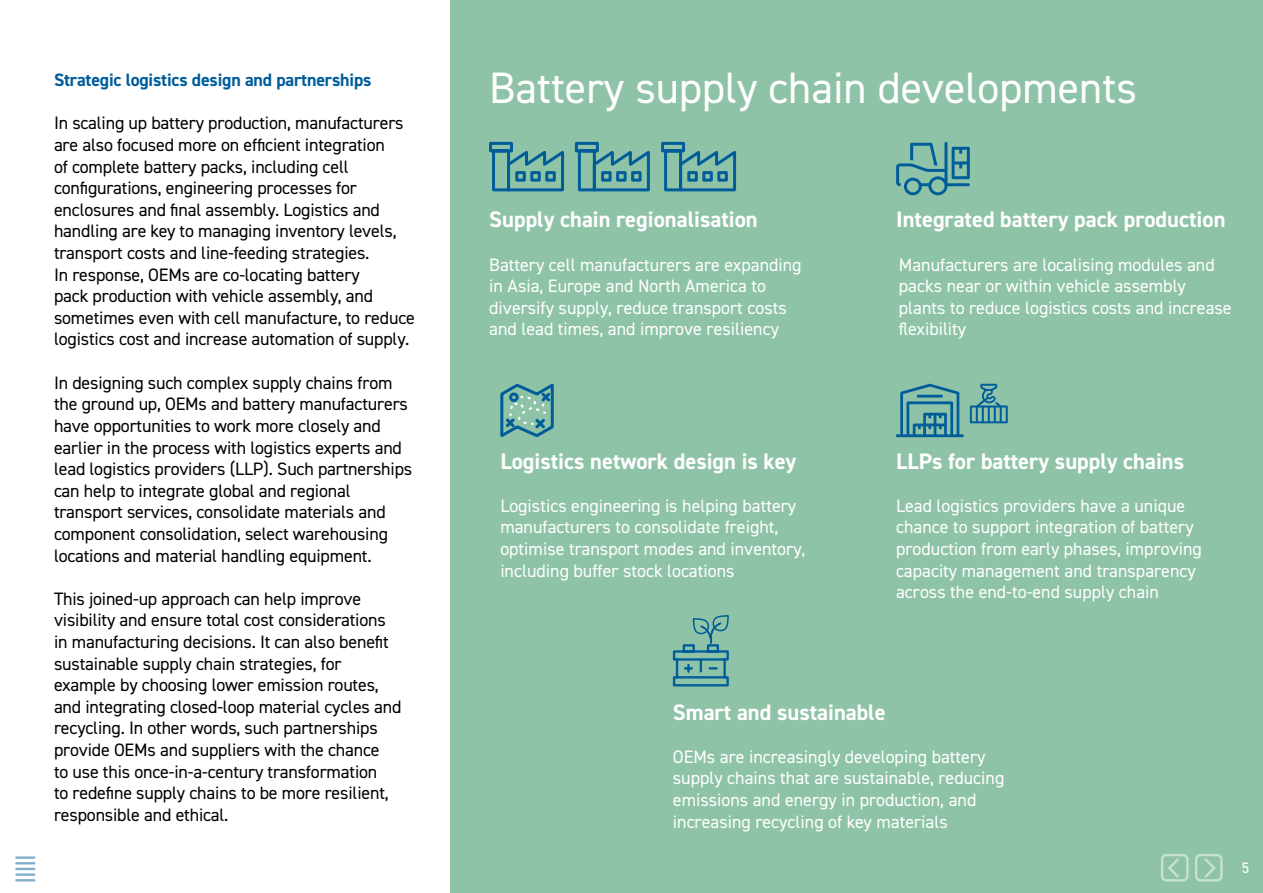
<style>
.page{position:relative;width:1263px;height:893px;background:#fff}
.page>*{position:absolute;margin:0;border:0;box-sizing:border-box;transform-origin:0 0}
.t1{font:44.1px "DIN2014";color:#fff}
.t2{font:700 22.5px "DIN2014";color:#fff}
.t3{font:18px/21.6px "DIN2014";letter-spacing:-.01em;color:#000}
.t4{font:18px/21.6px "DIN2014";color:#fff}
.t5{font:700 18px "DIN2014";letter-spacing:-.01em;color:#005d9a}
.t6{font:15px "DIN2014";color:#fff}
</style>
<div class="page">
<div style="left:450px;top:0;width:813px;height:893px;background:#8ec3a7"></div>
<svg style="left:489px;top:141px;width:75px;height:51px"></svg>
<svg style="left:574px;top:141px;width:76px;height:51px"></svg>
<svg style="left:661px;top:141px;width:76px;height:51px"></svg>
<svg style="left:896px;top:142px;width:74px;height:53px"></svg>
<svg style="left:500px;top:383px;width:54px;height:54px"></svg>
<svg style="left:896px;top:384px;width:67px;height:53px"></svg>
<svg style="left:970px;top:384px;width:38px;height:39px"></svg>
<svg style="left:672px;top:615px;width:57px;height:72px"></svg>
<div style="left:1195px;top:854px;width:27px;height:27px;border:2px solid #fff;border-radius:4px"></div>
<svg style="left:1202px;top:855px;width:15px;height:25px"></svg>
<div style="left:1161px;top:854px;width:27px;height:27px;border:2px solid #fff;border-radius:4px"></div>
<svg style="left:1166px;top:855px;width:16px;height:25px"></svg>
<hr style="left:16px;top:856px;width:18px;height:3px;background:#005d9a">
<svg style="left:16px;top:862px;width:18px;height:8px"></svg>
<hr style="left:16px;top:873px;width:18px;height:3px;background:#005d9a">
<svg style="left:16px;top:879px;width:18px;height:2px"></svg>
<p class="t5" style="left:54px;top:71px;width:319px">Strategic logistics design and partnerships</p>
<p class="t3" style="left:54px;top:113px;width:362px">In scaling up battery production, manufacturers are also focused more on efficient integration<br>of complete battery packs, including cell configurations, engineering processes for enclosures and final assembly. Logistics and handling are key to managing inventory levels, transport costs and line-feeding strategies.<br>In response, OEMs are co-locating battery<br>pack production with vehicle assembly, and sometimes even with cell manufacture, to reduce logistics cost and increase automation of supply.</p>
<p class="t3" style="left:54px;top:372px;width:360px">In designing such complex supply chains from the ground up, OEMs and battery manufacturers have opportunities to work more closely and earlier in the process with logistics experts and lead logistics providers (LLP). Such partnerships can help to integrate global and regional transport services, consolidate materials and component consolidation, select warehousing locations and material handling equipment.</p>
<p class="t3" style="left:54px;top:588px;width:349px">This joined-up approach can help improve visibility and ensure total cost considerations in manufacturing decisions. It can also benefit sustainable supply chain strategies, for example by choosing lower emission routes, and integrating closed-loop material cycles and recycling. In other words, such partnerships provide OEMs and suppliers with the chance<br>to use this once-in-a-century transformation<br>to redefine supply chains to be more resilient, responsible and ethical.</p>
<h1 class="t1" style="left:489px;top:65px;width:649px">Battery supply chain developments</h1>
<p class="t2" style="left:489px;top:208px;width:270px">Supply chain regionalisation</p>
<p class="t4" style="left:489px;top:254px;width:314px">Battery cell manufacturers are expanding in Asia, Europe and North America to diversify supply, reduce transport costs and lead times, and improve resiliency</p>
<p class="t2" style="left:896px;top:208px;width:331px">Integrated battery pack production</p>
<p class="t4" style="left:899px;top:254px;width:334px">Manufacturers are localising modules and packs near or within vehicle assembly plants to reduce logistics costs and increase flexibility</p>
<p class="t2" style="left:500px;top:449px;width:297px">Logistics network design is key</p>
<p class="t4" style="left:500px;top:495px;width:306px">Logistics engineering is helping battery manufacturers to consolidate freight, optimise transport modes and inventory, including buffer stock locations</p>
<p class="t2" style="left:896px;top:449px;width:290px">LLPs for battery supply chains</p>
<p class="t4" style="left:896px;top:495px;width:307px">Lead logistics providers have a unique chance to support integration of battery production from early phases, improving capacity management and transparency across the end-to-end supply chain</p>
<p class="t2" style="left:673px;top:700px;width:214px">Smart and sustainable</p>
<p class="t4" style="left:673px;top:746px;width:333px">OEMs are increasingly developing battery supply chains that are sustainable, reducing emissions and energy in production, and increasing recycling of key materials</p>
<p class="t6" style="left:1242px;top:860px;width:9px">5</p>
</div>
